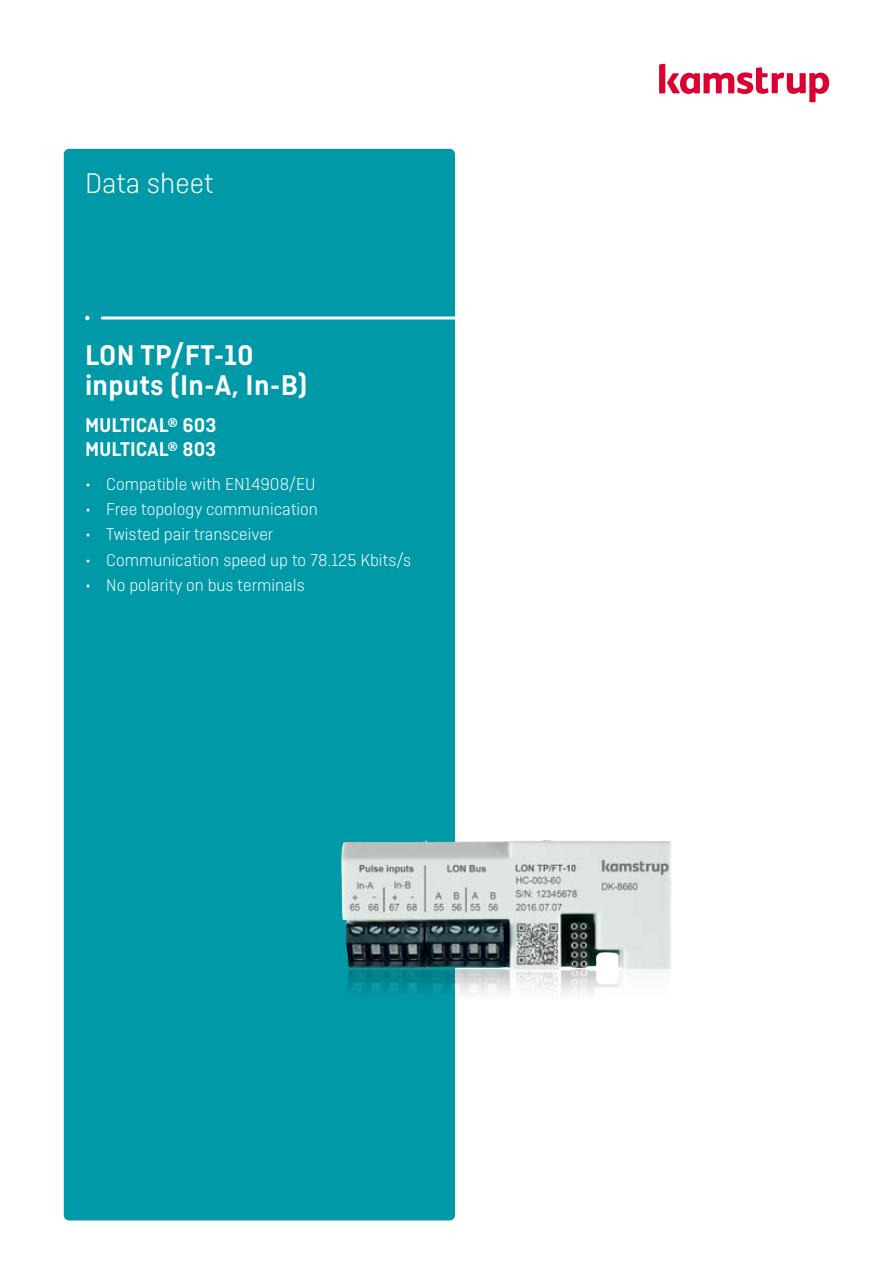
<style>
.page{position:relative;width:893px;height:1263px;background:#fff}
.page>*{position:absolute;margin:0;border:0;box-sizing:border-box;transform-origin:0 0}
.t1{font:600 30px/30px "Ciutadella";letter-spacing:.01em;color:#fff}
.t2{font:300 30px "Ciutadella";color:#fff}
.t3{font:600 21px/24px "Ciutadella";color:#fff}
.t4{font:300 18px "Ciutadella";color:#fff}
</style>
<div class="page">
<div style="left:64px;top:149px;width:391px;height:1071px;background:#0099a8;border-radius:5px"></div>
<img style="left:347px;top:970px;width:276px;height:25px">
<img style="left:341px;top:840px;width:331px;height:130px">
<svg style="left:85px;top:316px;width:370px;height:4px"></svg>
<svg style="left:659px;top:64px;width:170px;height:38px"></svg>
<h1 class="t2" style="left:85px;top:167px;width:130px">Data sheet</h1>
<h1 class="t1" style="left:85px;top:340px;width:224px">LON TP/FT-10 inputs (In-A, In-B)</h1>
<p class="t3" style="left:85px;top:413px;width:133px">MULTICAL® 603<br>MULTICAL® 803</p>
<p class="t4" style="left:85px;top:474px;width:232px">• Compatible with EN14908/EU</p>
<p class="t4" style="left:85px;top:499px;width:234px">• Free topology communication</p>
<p class="t4" style="left:85px;top:525px;width:190px">• Twisted pair transceiver</p>
<p class="t4" style="left:85px;top:550px;width:328px">• Communication speed up to 78.125 Kbits/s</p>
<p class="t4" style="left:85px;top:575px;width:221px">• No polarity on bus terminals</p>
</div>
